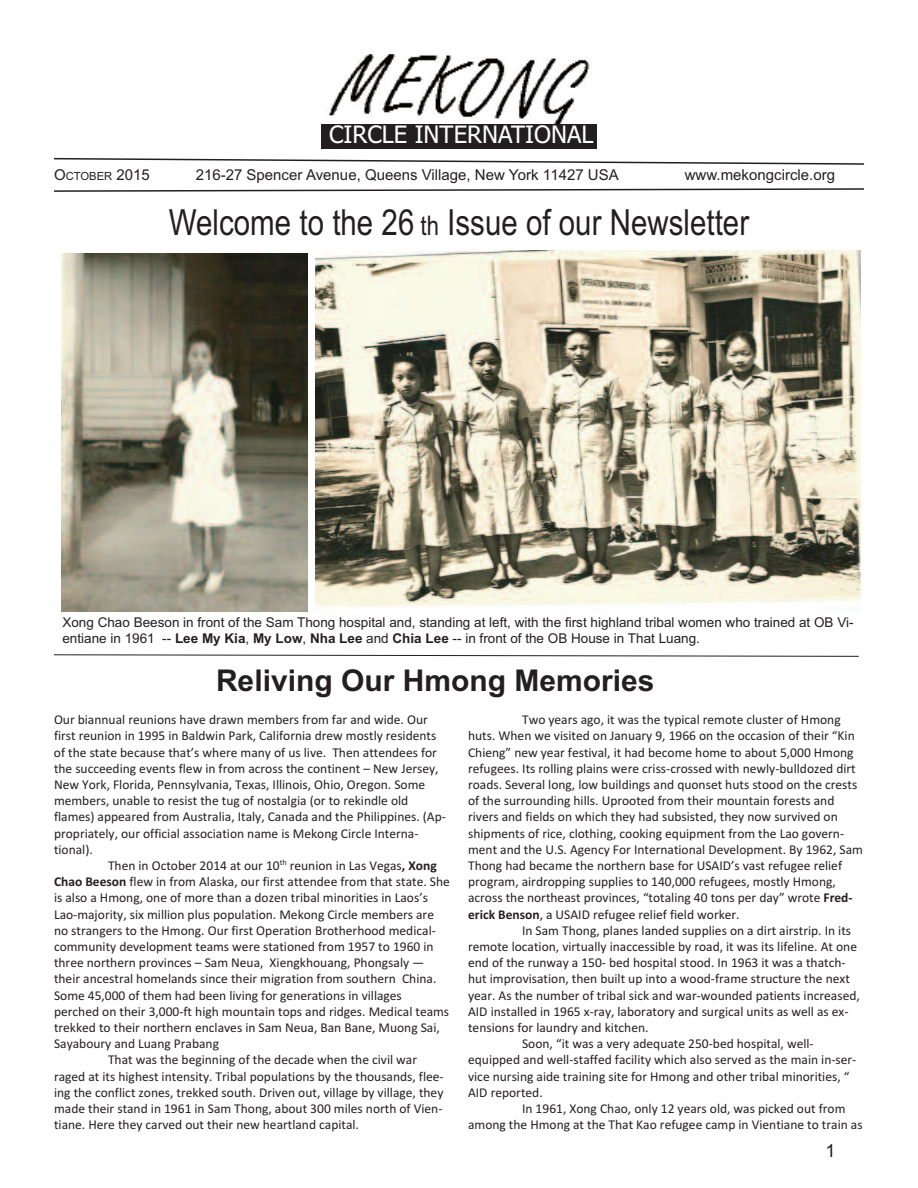
<style>
.page{position:relative;width:918px;height:1188px;background:#fff}
.page>*{position:absolute;margin:0;border:0;box-sizing:border-box;transform-origin:0 0}
.t1{font:36px "Arial Narrow";color:#231f20}
.t2{font:700 30px "Arial";color:#231f20}
.t3{font:24px "Tahoma";color:#fff}
.t4{font:18px "Arial";color:#231f20}
.t5{font:15px "Arial";color:#231f20}
.t6{font:13.5px "Calibri";color:#231f20}
.t7{font:13.5px/16.2px "Arial";color:#231f20}
.t8{font:11.25px "Arial";color:#231f20}
.s1{font-size:15px}
.s2{font-size:27px}
.s3{font-weight:700}
</style>
<div class="page">
<img style="left:329px;top:54px;width:261px;height:70px">
<div style="left:322px;top:124px;width:275px;height:24px;background:#231f20"></div>
<svg style="left:54px;top:157px;width:811px;height:8px"></svg>
<svg style="left:54px;top:188px;width:810px;height:4px"></svg>
<img style="left:315px;top:251px;width:546px;height:356px">
<img style="left:62px;top:254px;width:246px;height:358px">
<svg style="left:54px;top:654px;width:805px;height:3px"></svg>
<h3 class="t3" style="left:329px;top:120px;width:266px">CIRCLE INTERNATIONAL</h3>
<p class="t8" style="left:54px;top:169px;width:97px"><span class="s1">O</span>CTOBER <span class="s1">2015</span></p>
<p class="t5" style="left:196px;top:166px;width:424px">216-27 Spencer Avenue, Queens Village, New York 11427 USA</p>
<p class="t5" style="left:685px;top:166px;width:152px">www.mekongcircle.org</p>
<h1 class="t1" style="left:169px;top:202px;width:582px">Welcome to the 26 <span class="s2">th</span> Issue of our Newsletter</h1>
<p class="t7" style="left:62px;top:614px;width:793px">Xong Chao Beeson in front of the Sam Thong hospital and, standing at left, with the first highland tribal women who trained at OB Vi&shy;entiane in 1961 -- <span class="s3">Lee My Kia</span>, <span class="s3">My Low</span>, <span class="s3">Nha Lee</span> and <span class="s3">Chia Lee</span> -- in front of the OB House in That Luang.</p>
<h2 class="t2" style="left:216px;top:663px;width:440px">Reliving Our Hmong Memories</h2>
<p class="t6" style="left:54px;top:712px;width:375px">Our biannual reunions have drawn members from far and wide. Our</p>
<p class="t6" style="left:54px;top:728px;width:384px">first reunion in 1995 in Baldwin Park, California drew mostly residents</p>
<p class="t6" style="left:54px;top:744px;width:385px">of the state because that’s where many of us live. Then attendees for</p>
<p class="t6" style="left:54px;top:760px;width:386px">the succeeding events flew in from across the continent – New Jersey,</p>
<p class="t6" style="left:54px;top:776px;width:373px">New York, Florida, Pennsylvania, Texas, Illinois, Ohio, Oregon. Some</p>
<p class="t6" style="left:54px;top:793px;width:356px">members, unable to resist the tug of nostalgia (or to rekindle old</p>
<p class="t6" style="left:54px;top:809px;width:394px">flames) appeared from Australia, Italy, Canada and the Philippines. (Ap-</p>
<p class="t6" style="left:54px;top:825px;width:366px">propriately, our official association name is Mekong Circle Interna-</p>
<p class="t6" style="left:54px;top:841px;width:40px">tional).</p>
<p class="t6" style="left:108px;top:857px;width:330px">Then in October 2014 at our 10<sup>th</sup> reunion in Las Vegas<span class="s3">, Xong</span></p>
<p class="t6" style="left:54px;top:874px;width:397px"><span class="s3">Chao Beeson</span> flew in from Alaska, our first attendee from that state. She</p>
<p class="t6" style="left:54px;top:890px;width:375px">is also a Hmong, one of more than a dozen tribal minorities in Laos’s</p>
<p class="t6" style="left:54px;top:906px;width:382px">Lao-majority, six million plus population. Mekong Circle members are</p>
<p class="t6" style="left:54px;top:922px;width:383px">no strangers to the Hmong. Our first Operation Brotherhood medical-</p>
<p class="t6" style="left:54px;top:938px;width:381px">community development teams were stationed from 1957 to 1960 in</p>
<p class="t6" style="left:54px;top:955px;width:372px">three northern provinces – Sam Neua, Xiengkhouang, Phongsaly —</p>
<p class="t6" style="left:54px;top:971px;width:384px">their ancestral homelands since their migration from southern China.</p>
<p class="t6" style="left:54px;top:987px;width:349px">Some 45,000 of them had been living for generations in villages</p>
<p class="t6" style="left:54px;top:1003px;width:397px">perched on their 3,000-ft high mountain tops and ridges. Medical teams</p>
<p class="t6" style="left:54px;top:1019px;width:387px">trekked to their northern enclaves in Sam Neua, Ban Bane, Muong Sai,</p>
<p class="t6" style="left:54px;top:1036px;width:167px">Sayaboury and Luang Prabang</p>
<p class="t6" style="left:108px;top:1052px;width:311px">That was the beginning of the decade when the civil war</p>
<p class="t6" style="left:54px;top:1068px;width:391px">raged at its highest intensity. Tribal populations by the thousands, flee-</p>
<p class="t6" style="left:54px;top:1084px;width:391px">ing the conflict zones, trekked south. Driven out, village by village, they</p>
<p class="t6" style="left:54px;top:1100px;width:390px">made their stand in 1961 in Sam Thong, about 300 miles north of Vien-</p>
<p class="t6" style="left:54px;top:1117px;width:306px">tiane. Here they carved out their new heartland capital.</p>
<p class="t6" style="left:522px;top:712px;width:320px">Two years ago, it was the typical remote cluster of Hmong</p>
<p class="t6" style="left:468px;top:728px;width:388px">huts. When we visited on January 9, 1966 on the occasion of their “Kin</p>
<p class="t6" style="left:468px;top:744px;width:387px">Chieng” new year festival, it had become home to about 5,000 Hmong</p>
<p class="t6" style="left:468px;top:760px;width:389px">refugees. Its rolling plains were criss-crossed with newly-bulldozed dirt</p>
<p class="t6" style="left:468px;top:776px;width:391px">roads. Several long, low buildings and quonset huts stood on the crests</p>
<p class="t6" style="left:468px;top:793px;width:368px">of the surrounding hills. Uprooted from their mountain forests and</p>
<p class="t6" style="left:468px;top:809px;width:371px">rivers and fields on which they had subsisted, they now survived on</p>
<p class="t6" style="left:468px;top:825px;width:378px">shipments of rice, clothing, cooking equipment from the Lao govern-</p>
<p class="t6" style="left:468px;top:841px;width:396px">ment and the U.S. Agency For International Development. By 1962, Sam</p>
<p class="t6" style="left:468px;top:857px;width:376px">Thong had became the northern base for USAID’s vast refugee relief</p>
<p class="t6" style="left:468px;top:874px;width:369px">program, airdropping supplies to 140,000 refugees, mostly Hmong,</p>
<p class="t6" style="left:468px;top:890px;width:386px">across the northeast provinces, “totaling 40 tons per day” wrote <span class="s3">Fred-</span></p>
<p class="t6" style="left:468px;top:906px;width:273px"><span class="s3">erick Benson</span>, a USAID refugee relief field worker.</p>
<p class="t6" style="left:522px;top:922px;width:331px">In Sam Thong, planes landed supplies on a dirt airstrip. In its</p>
<p class="t6" style="left:468px;top:938px;width:390px">remote location, virtually inaccessible by road, it was its lifeline. At one</p>
<p class="t6" style="left:468px;top:955px;width:379px">end of the runway a 150- bed hospital stood. In 1963 it was a thatch-</p>
<p class="t6" style="left:468px;top:971px;width:383px">hut improvisation, then built up into a wood-frame structure the next</p>
<p class="t6" style="left:468px;top:987px;width:393px">year. As the number of tribal sick and war-wounded patients increased,</p>
<p class="t6" style="left:468px;top:1003px;width:382px">AID installed in 1965 x-ray, laboratory and surgical units as well as ex-</p>
<p class="t6" style="left:468px;top:1019px;width:182px">tensions for laundry and kitchen.</p>
<p class="t6" style="left:522px;top:1036px;width:293px">Soon, “it was a very adequate 250-bed hospital, well-</p>
<p class="t6" style="left:468px;top:1052px;width:390px">equipped and well-staffed facility which also served as the main in-ser-</p>
<p class="t6" style="left:468px;top:1068px;width:383px">vice nursing aide training site for Hmong and other tribal minorities, “</p>
<p class="t6" style="left:468px;top:1084px;width:76px">AID reported.</p>
<p class="t6" style="left:522px;top:1100px;width:325px">In 1961, Xong Chao, only 12 years old, was picked out from</p>
<p class="t6" style="left:468px;top:1117px;width:396px">among the Hmong at the That Kao refugee camp in Vientiane to train as</p>
<h3 class="t4" style="left:825px;top:1140px;width:12px">1</h3>
</div>
